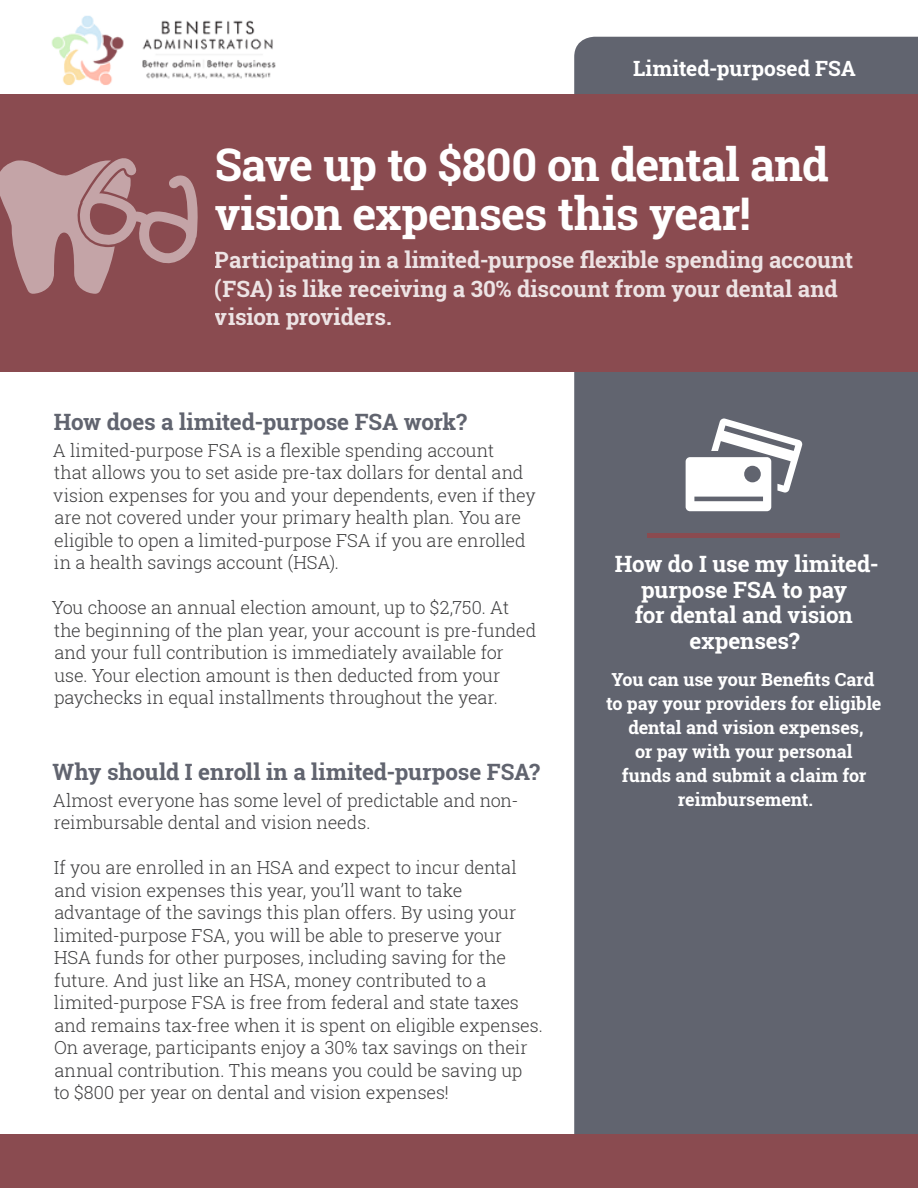
<style>
.page{position:relative;width:918px;height:1188px;background:#fff}
.page>*{position:absolute;margin:0;border:0;box-sizing:border-box;transform-origin:0 0}
.t1{font:700 45px/49.5px "Roboto Slab";letter-spacing:-.02em;color:#fff}
.t2{font:700 22.5px/25.5px "Roboto Slab";letter-spacing:-.005em;color:#fff;text-align:center}
.t3{font:700 22.5px "Roboto Slab";letter-spacing:-.005em;color:#61646f}
.t4{font:700 21px "Roboto Slab";letter-spacing:-.005em;color:#fff}
.t5{font:300 18px/22.5px "Roboto Slab";letter-spacing:-.01em;color:#3e3e3f}
.t6{font:700 18px/24px "Roboto Slab";letter-spacing:-.005em;color:#fff;text-align:center}
</style>
<div class="page">
<div style="left:574px;top:37px;width:344px;height:1097px;background:#61646f"></div>
<div style="left:0;top:94px;width:918px;height:278px;background:#8a4b50"></div>
<img style="left:51px;top:15px;width:225px;height:70px">
<div style="left:0;top:1134px;width:918px;height:54px;background:#8a4b50"></div>
<svg style="left:686px;top:419px;width:117px;height:92px"></svg>
<div style="left:647px;top:533px;width:193px;height:5px;background:#8a4b50"></div>
<svg style="left:0;top:158px;width:198px;height:136px"></svg>
<p class="t4" style="left:633px;top:54px;width:224px">Limited-purposed FSA</p>
<h1 class="t1" style="left:215px;top:139px;width:615px">Save up to $800 on dental and vision expenses this year!</h1>
<p class="t2" style="left:215px;top:245px;width:640px;line-height:28.5px;text-align:left">Participating in a limited-purpose flexible spending account (FSA) is like receiving a 30% discount from your dental and vision providers.</p>
<p class="t3" style="left:54px;top:406px;width:415px">How does a limited-purpose FSA work?</p>
<p class="t5" style="left:53px;top:439px;width:485px">A limited-purpose FSA is a flexible spending account<br>that allows you to set aside pre-tax dollars for dental and vision expenses for you and your dependents, even if they are not covered under your primary health plan. You are eligible to open a limited-purpose FSA if you are enrolled in a health savings account (HSA).</p>
<p class="t5" style="left:52px;top:596px;width:486px">You choose an annual election amount, up to $2,750. At the beginning of the plan year, your account is pre-funded and your full contribution is immediately available for use. Your election amount is then deducted from your paychecks in equal installments throughout the year.</p>
<p class="t3" style="left:53px;top:756px;width:489px">Why should I enroll in a limited-purpose FSA?</p>
<p class="t5" style="left:53px;top:788px;width:467px">Almost everyone has some level of predictable and non&shy;reimbursable dental and vision needs.</p>
<p class="t5" style="left:54px;top:856px;width:491px">If you are enrolled in an HSA and expect to incur dental and vision expenses this year, you’ll want to take advantage of the savings this plan offers. By using your limited-purpose FSA, you will be able to preserve your HSA funds for other purposes, including saving for the future. And just like an HSA, money contributed to a limited-purpose FSA is free from federal and state taxes and remains tax-free when it is spent on eligible expenses.<br>On average, participants enjoy a 30% tax savings on their annual contribution. This means you could be saving up<br>to $800 per year on dental and vision expenses!</p>
<p class="t2" style="left:615px;top:551px;width:265px">How do I use my limited&shy;purpose FSA to pay<br>for dental and vision expenses?</p>
<p class="t6" style="left:606px;top:667px;width:277px">You can use your Benefits Card to pay your providers for eligible dental and vision expenses,<br>or pay with your personal<br>funds and submit a claim for reimbursement.</p>
</div>
